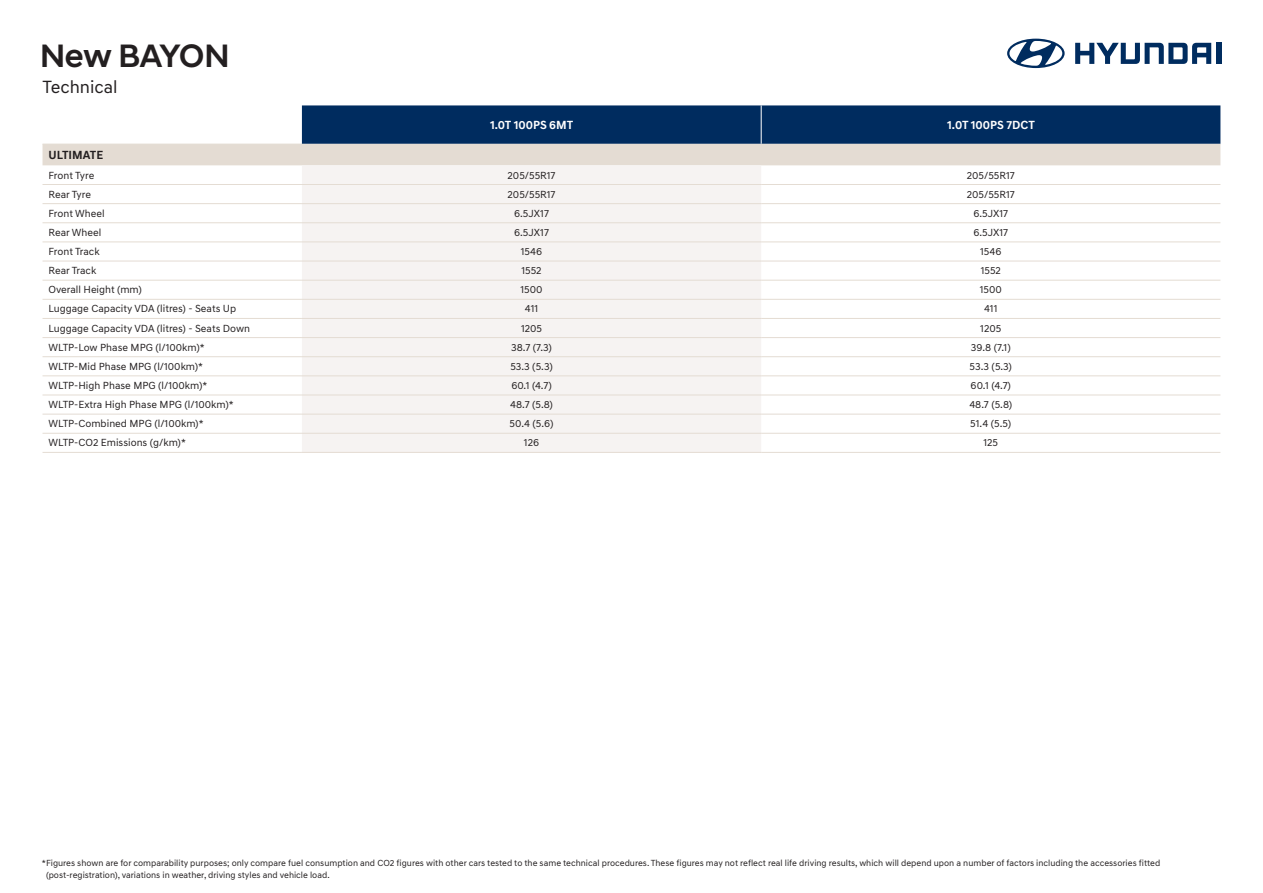
<style>
.page{position:relative;width:1263px;height:893px;background:#fff}
.page>*{position:absolute;margin:0;border:0;box-sizing:border-box;transform-origin:0 0}
.PAGE_SUB-HEAD_BLACK{font:500 33px "Hyundai Sans Head";letter-spacing:-.01em;color:#231f20}
.t1{font:18px "Hyundai Sans Text";color:#231f20}
.t2{font:700 12px "Hyundai Sans Text";color:#fff}
.t3{font:700 12px "Hyundai Sans Text";color:#231f20}
.t4{font:10.5px "Hyundai Sans Text";color:#231f20}
.t5{font:9px/12px "Hyundai Sans Text";color:#231f20}
</style>
<div class="page">
<div style="left:302px;top:165px;width:459px;height:287px;background:#f6f3f2"></div>
<hr style="left:43px;top:184px;width:259px;height:1px;background:#e4dcd3">
<hr style="left:302px;top:184px;width:459px;height:1px;background:#e4dcd3">
<hr style="left:761px;top:184px;width:459px;height:1px;background:#e4dcd3">
<hr style="left:43px;top:203px;width:259px;height:1px;background:#e4dcd3">
<hr style="left:302px;top:203px;width:459px;height:1px;background:#e4dcd3">
<hr style="left:761px;top:203px;width:459px;height:1px;background:#e4dcd3">
<hr style="left:43px;top:222px;width:259px;height:1px;background:#e4dcd3">
<hr style="left:302px;top:222px;width:459px;height:1px;background:#e4dcd3">
<hr style="left:761px;top:222px;width:459px;height:1px;background:#e4dcd3">
<hr style="left:43px;top:242px;width:259px;height:1px;background:#e4dcd3">
<hr style="left:302px;top:242px;width:459px;height:1px;background:#e4dcd3">
<hr style="left:761px;top:242px;width:459px;height:1px;background:#e4dcd3">
<hr style="left:43px;top:261px;width:259px;height:1px;background:#e4dcd3">
<hr style="left:302px;top:261px;width:459px;height:1px;background:#e4dcd3">
<hr style="left:761px;top:261px;width:459px;height:1px;background:#e4dcd3">
<hr style="left:43px;top:280px;width:259px;height:1px;background:#e4dcd3">
<hr style="left:302px;top:280px;width:459px;height:1px;background:#e4dcd3">
<hr style="left:761px;top:280px;width:459px;height:1px;background:#e4dcd3">
<hr style="left:43px;top:299px;width:259px;height:1px;background:#e4dcd3">
<hr style="left:302px;top:299px;width:459px;height:1px;background:#e4dcd3">
<hr style="left:761px;top:299px;width:459px;height:1px;background:#e4dcd3">
<hr style="left:43px;top:318px;width:259px;height:1px;background:#e4dcd3">
<hr style="left:302px;top:318px;width:459px;height:1px;background:#e4dcd3">
<hr style="left:761px;top:318px;width:459px;height:1px;background:#e4dcd3">
<hr style="left:43px;top:337px;width:259px;height:1px;background:#e4dcd3">
<hr style="left:302px;top:337px;width:459px;height:1px;background:#e4dcd3">
<hr style="left:761px;top:337px;width:459px;height:1px;background:#e4dcd3">
<hr style="left:43px;top:356px;width:259px;height:1px;background:#e4dcd3">
<hr style="left:302px;top:356px;width:459px;height:1px;background:#e4dcd3">
<hr style="left:761px;top:356px;width:459px;height:1px;background:#e4dcd3">
<hr style="left:43px;top:375px;width:259px;height:1px;background:#e4dcd3">
<hr style="left:302px;top:375px;width:459px;height:1px;background:#e4dcd3">
<hr style="left:761px;top:375px;width:459px;height:1px;background:#e4dcd3">
<hr style="left:43px;top:395px;width:259px;height:1px;background:#e4dcd3">
<hr style="left:302px;top:395px;width:459px;height:1px;background:#e4dcd3">
<hr style="left:761px;top:395px;width:459px;height:1px;background:#e4dcd3">
<hr style="left:43px;top:414px;width:259px;height:1px;background:#e4dcd3">
<hr style="left:302px;top:414px;width:459px;height:1px;background:#e4dcd3">
<hr style="left:761px;top:414px;width:459px;height:1px;background:#e4dcd3">
<hr style="left:43px;top:433px;width:259px;height:1px;background:#e4dcd3">
<hr style="left:302px;top:433px;width:459px;height:1px;background:#e4dcd3">
<hr style="left:761px;top:433px;width:459px;height:1px;background:#e4dcd3">
<hr style="left:43px;top:452px;width:259px;height:1px;background:#e4dcd3">
<hr style="left:302px;top:452px;width:459px;height:1px;background:#e4dcd3">
<hr style="left:761px;top:452px;width:459px;height:1px;background:#e4dcd3">
<svg style="left:43px;top:105px;width:1177px;height:60px;background:#76899f"></svg>
<hr style="left:761px;top:105px;width:1px;height:39px;background:#fff">
<svg style="left:1075px;top:43px;width:136px;height:21px"></svg>
<div style="left:1216px;top:43px;width:5px;height:21px;background:#002c5f"></div>
<svg style="left:1007px;top:39px;width:57px;height:29px"></svg>
<p class="PAGE_SUB-HEAD_BLACK" style="left:40px;top:36px;width:191px">New BAYON</p>
<p class="t1" style="left:43px;top:76px;width:77px">Technical</p>
<p class="t2" style="left:490px;top:117px;width:85px">1.0T 100PS 6MT</p>
<p class="t2" style="left:947px;top:117px;width:89px">1.0T 100PS 7DCT</p>
<p class="t3" style="left:49px;top:148px;width:56px">ULTIMATE</p>
<p class="t4" style="left:49px;top:169px;width:47px">Front Tyre</p>
<p class="t4" style="left:508px;top:169px;width:49px">205/55R17</p>
<p class="t4" style="left:967px;top:169px;width:49px">205/55R17</p>
<p class="t4" style="left:49px;top:188px;width:44px">Rear Tyre</p>
<p class="t4" style="left:508px;top:188px;width:49px">205/55R17</p>
<p class="t4" style="left:967px;top:188px;width:49px">205/55R17</p>
<p class="t4" style="left:49px;top:207px;width:58px">Front Wheel</p>
<p class="t4" style="left:514px;top:207px;width:36px">6.5JX17</p>
<p class="t4" style="left:973px;top:207px;width:36px">6.5JX17</p>
<p class="t4" style="left:49px;top:226px;width:54px">Rear Wheel</p>
<p class="t4" style="left:514px;top:226px;width:36px">6.5JX17</p>
<p class="t4" style="left:973px;top:226px;width:36px">6.5JX17</p>
<p class="t4" style="left:49px;top:245px;width:53px">Front Track</p>
<p class="t4" style="left:521px;top:245px;width:23px">1546</p>
<p class="t4" style="left:980px;top:245px;width:23px">1546</p>
<p class="t4" style="left:49px;top:264px;width:49px">Rear Track</p>
<p class="t4" style="left:521px;top:264px;width:22px">1552</p>
<p class="t4" style="left:981px;top:264px;width:22px">1552</p>
<p class="t4" style="left:49px;top:283px;width:95px">Overall Height (mm)</p>
<p class="t4" style="left:520px;top:283px;width:24px">1500</p>
<p class="t4" style="left:980px;top:283px;width:24px">1500</p>
<p class="t4" style="left:49px;top:302px;width:189px">Luggage Capacity VDA (litres) - Seats Up</p>
<p class="t4" style="left:525px;top:302px;width:15px">411</p>
<p class="t4" style="left:984px;top:302px;width:15px">411</p>
<p class="t4" style="left:49px;top:322px;width:203px">Luggage Capacity VDA (litres) - Seats Down</p>
<p class="t4" style="left:521px;top:322px;width:23px">1205</p>
<p class="t4" style="left:980px;top:322px;width:23px">1205</p>
<p class="t4" style="left:49px;top:341px;width:158px">WLTP-Low Phase MPG (l/100km)*</p>
<p class="t4" style="left:511px;top:341px;width:42px">38.7 (7.3)</p>
<p class="t4" style="left:971px;top:341px;width:41px">39.8 (7.1)</p>
<p class="t4" style="left:49px;top:360px;width:156px">WLTP-Mid Phase MPG (l/100km)*</p>
<p class="t4" style="left:510px;top:360px;width:44px">53.3 (5.3)</p>
<p class="t4" style="left:969px;top:360px;width:44px">53.3 (5.3)</p>
<p class="t4" style="left:49px;top:379px;width:160px">WLTP-High Phase MPG (l/100km)*</p>
<p class="t4" style="left:511px;top:379px;width:42px">60.1 (4.7)</p>
<p class="t4" style="left:971px;top:379px;width:42px">60.1 (4.7)</p>
<p class="t4" style="left:49px;top:398px;width:187px">WLTP-Extra High Phase MPG (l/100km)*</p>
<p class="t4" style="left:510px;top:398px;width:44px">48.7 (5.8)</p>
<p class="t4" style="left:969px;top:398px;width:44px">48.7 (5.8)</p>
<p class="t4" style="left:49px;top:417px;width:157px">WLTP-Combined MPG (l/100km)*</p>
<p class="t4" style="left:510px;top:417px;width:45px">50.4 (5.6)</p>
<p class="t4" style="left:970px;top:417px;width:43px">51.4 (5.5)</p>
<p class="t4" style="left:49px;top:436px;width:139px">WLTP-CO2 Emissions (g/km)*</p>
<p class="t4" style="left:524px;top:436px;width:17px">126</p>
<p class="t4" style="left:983px;top:436px;width:16px">125</p>
<p class="t5" style="left:46px;top:857px;width:1116px;text-indent:-4px">*Figures shown are for comparability purposes; only compare fuel consumption and CO2 figures with other cars tested to the same technical procedures. These figures may not reflect real life driving results, which will depend upon a number of factors including the accessories fitted (post-registration), variations in weather, driving styles and vehicle load.</p>
</div>
